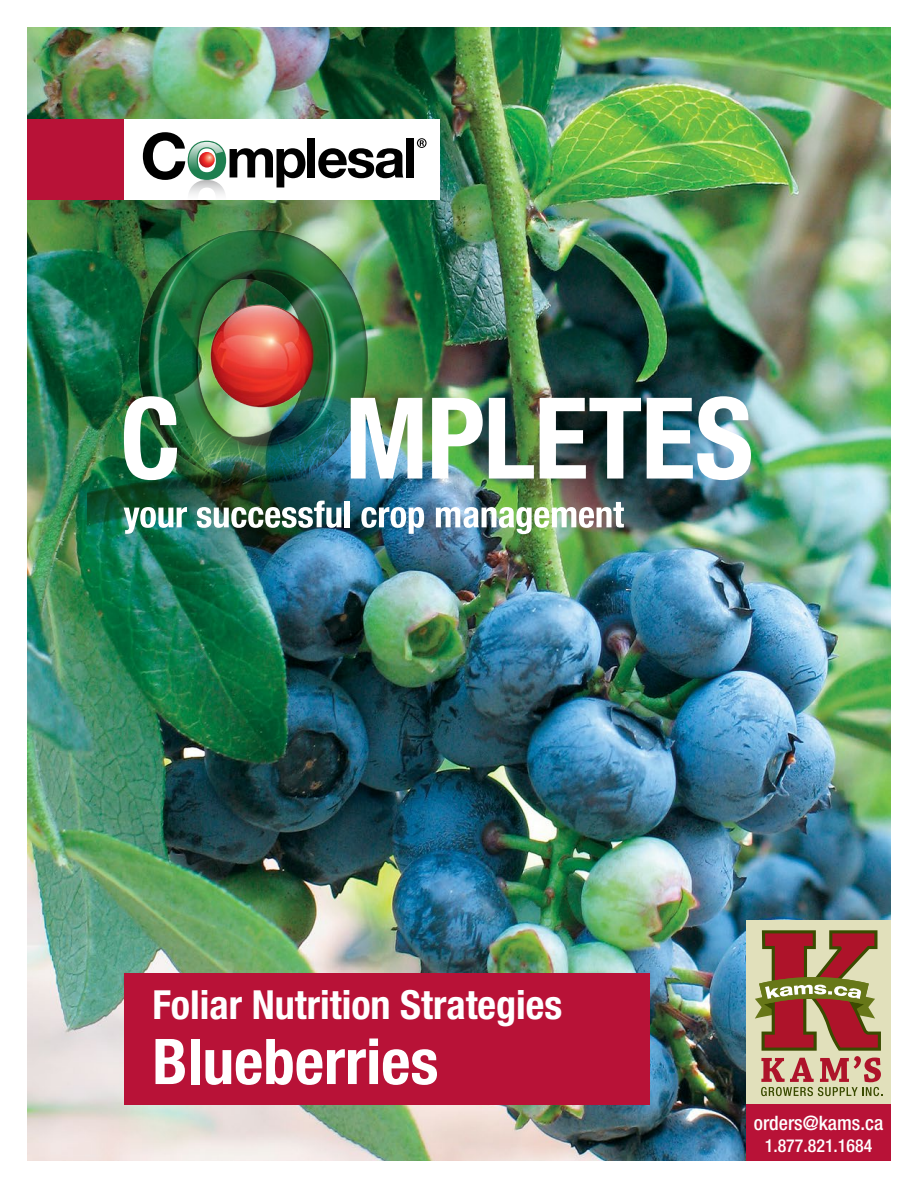
<style>
.page{position:relative;width:918px;height:1188px;background:#fff}
.page>*{position:absolute;margin:0;border:0;box-sizing:border-box;transform-origin:0 0}
.t1{font:700 condensed 63.15px "Helvetica Neue LT Pro";color:#fff}
.t2{font:700 condensed 40.2px "Helvetica Neue LT Pro";color:#fff}
.t3{font:500 condensed 19.95px "Helvetica Neue LT Pro";color:#fff}
.t4{font:500 condensed 18px "Helvetica Neue LT Pro";color:#fff}
</style>
<div class="page">
<img style="left:27px;top:27px;width:864px;height:1134px">
<div style="left:27px;top:119px;width:97px;height:81px;background:#b81237"></div>
<div style="left:746px;top:920px;width:145px;height:197px;background:#e1e0bb"></div>
<div style="left:746px;top:1105px;width:145px;height:56px;background:#b81237"></div>
<svg style="left:755px;top:930px;width:127px;height:166px"></svg>
<img style="left:87px;top:78px;width:496px;height:507px">
<svg style="left:124px;top:507px;width:63px;height:27px"></svg>
<img style="left:197px;top:501px;width:144px;height:27px">
<div style="left:345px;top:501px;width:5px;height:26px;background:#fff"></div>
<svg style="left:361px;top:507px;width:63px;height:27px"></svg>
<img style="left:436px;top:502px;width:188px;height:32px">
<img style="left:124px;top:396px;width:53px;height:84px">
<svg style="left:351px;top:398px;width:71px;height:81px"></svg>
<img style="left:432px;top:398px;width:51px;height:81px">
<svg style="left:489px;top:398px;width:45px;height:81px"></svg>
<svg style="left:540px;top:398px;width:101px;height:81px"></svg>
<img style="left:647px;top:396px;width:104px;height:84px">
<div style="left:124px;top:974px;width:525px;height:131px;background:#b81237"></div>
<p class="t2" style="left:152px;top:980px;width:411px">Foliar Nutrition Strategies</p>
<p class="t1" style="left:152px;top:1024px;width:288px">Blueberries</p>
<p class="t3" style="left:754px;top:1111px;width:131px">orders@kams.ca</p>
<p class="t4" style="left:765px;top:1135px;width:109px">1.877.821.1684</p>
</div>
